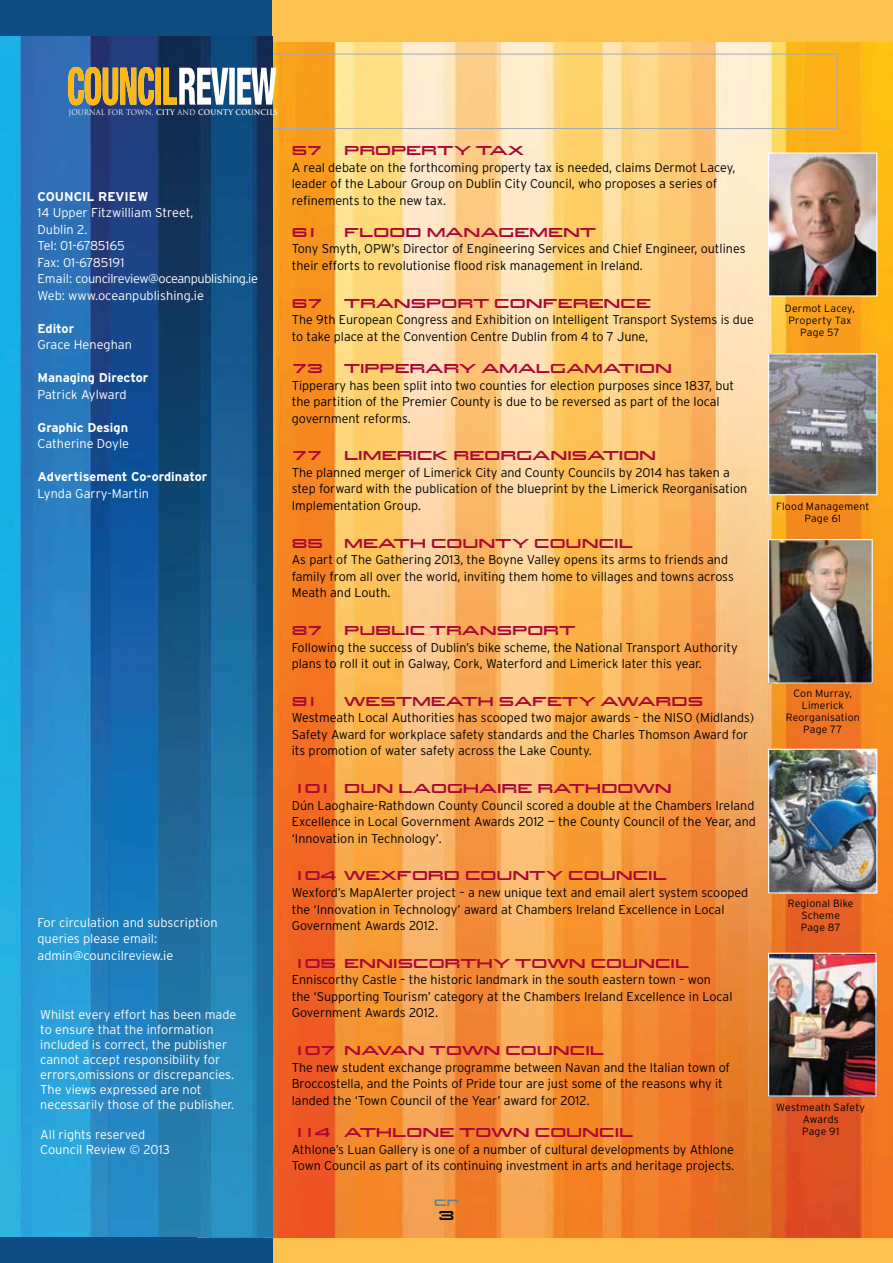
<style>
.page{position:relative;width:893px;height:1263px;background:#fff}
.page>*{position:absolute;margin:0;border:0;box-sizing:border-box;transform-origin:0 0}
.t1{font:13.5px "Aggie URWTOT Nor";color:#ab0732}
.t2{font:13.5px "Aggie URWTOT Nor";color:#6a7f90}
.t3{font:13.5px "Aggie URWTOT Nor";color:#000}
.t4{font:300 12.75px/16.5px "Interstate";color:#000}
.t5{font:300 12.75px/15px "Interstate";color:#fff}
.t6{font:700 12.75px "Interstate";color:#fff}
.t7{font:300 10.5px/12px "Interstate";letter-spacing:.02em;color:#000;text-align:center}
.t8{font:7.5px "Trajan Pro";letter-spacing:.02em;color:#fff;scale:.93 1}
.s1{font-weight:700}
</style>
<div class="page">
<div style="left:253px;top:1199px;width:640px;height:64px;background:#fec34e"></div>
<div style="left:0;top:1196px;width:272px;height:67px;background:#0e4c84"></div>
<img style="left:197px;top:41px;width:696px;height:1196px">
<div style="left:253px;top:0;width:640px;height:41px;background:#fec34e"></div>
<div style="left:0;top:0;width:271px;height:41px;background:#0e4c84"></div>
<div style="left:56px;top:54px;width:781px;height:75px;border:1px solid #a7a9ac"></div>
<img style="left:0;top:36px;width:272px;height:1200px">
<svg style="left:68px;top:67px;width:208px;height:38px"></svg>
<img style="left:770px;top:155px;width:105px;height:139px">
<div style="left:768px;top:153px;width:109px;height:143px;border:1px solid #fff"></div>
<img style="left:770px;top:355px;width:105px;height:138px">
<div style="left:768px;top:353px;width:109px;height:142px;border:1px solid #fff"></div>
<img style="left:770px;top:541px;width:101px;height:141px">
<div style="left:768px;top:539px;width:105px;height:145px;border:1px solid #fff"></div>
<img style="left:770px;top:751px;width:105px;height:140px">
<div style="left:768px;top:749px;width:109px;height:144px;border:1px solid #fff"></div>
<img style="left:770px;top:955px;width:105px;height:140px">
<div style="left:768px;top:953px;width:109px;height:144px;border:1px solid #fff"></div>
<p class="t8" style="left:68px;top:107px;width:227px">JOURNAL FOR TOWN, <span class="s1">CITY</span> AND <span class="s1">COUNTY COUNCILS</span></p>
<p class="t6" style="left:38px;top:189px;width:112px">COUNCIL REVIEW</p>
<p class="t5" style="left:38px;top:204px;width:222px;line-height:16.5px">14 Upper Fitzwilliam Street,<br>Dublin 2.<br>Tel: 01-6785165<br>Fax: 01-6785191<br>Email: councilreview@oceanpublishing.ie<br>Web: www.oceanpublishing.ie</p>
<p class="t6" style="left:38px;top:321px;width:38px">Editor</p>
<p class="t5" style="left:38px;top:337px;width:96px">Grace Heneghan</p>
<p class="t6" style="left:38px;top:371px;width:112px">Managing Director</p>
<p class="t5" style="left:38px;top:387px;width:91px">Patrick Aylward</p>
<p class="t6" style="left:38px;top:420px;width:92px">Graphic Design</p>
<p class="t5" style="left:38px;top:436px;width:93px">Catherine Doyle</p>
<p class="t6" style="left:38px;top:470px;width:171px">Advertisement Co-ordinator</p>
<p class="t5" style="left:38px;top:486px;width:113px">Lynda Garry-Martin</p>
<p class="t5" style="left:38px;top:914px;width:182px;line-height:16.5px">For circulation and subscription queries please email: admin@councilreview.ie</p>
<p class="t5" style="left:40px;top:1007px;width:198px">Whilst every effort has been made to ensure that the information included is correct, the publisher cannot accept responsibility for errors,omissions or discrepancies.<br>The views expressed are not necessarily those of the publisher.</p>
<p class="t5" style="left:40px;top:1127px;width:131px">All rights reserved<br>Council Review © 2013</p>
<p class="t1" style="left:292px;top:143px;width:32px">57</p>
<p class="t1" style="left:344px;top:143px;width:181px">PROPERTY TAX</p>
<p class="t4" style="left:292px;top:159px;width:445px">A real debate on the forthcoming property tax is needed, claims Dermot Lacey, leader of the Labour Group on Dublin City Council, who proposes a series of refinements to the new tax.</p>
<p class="t1" style="left:292px;top:225px;width:30px">61</p>
<p class="t1" style="left:344px;top:225px;width:119px">FLOOD MANAGEMENT</p>
<p class="t4" style="left:292px;top:241px;width:455px">Tony Smyth, OPW’s Director of Engineering Services and Chief Engineer, outlines their efforts to revolutionise flood risk management in Ireland.</p>
<p class="t1" style="left:292px;top:295px;width:33px">67</p>
<p class="t1" style="left:344px;top:295px;width:49px">TRANSP</p>
<p class="t1" style="left:441px;top:295px;width:211px">ORT CONFERENCE</p>
<p class="t4" style="left:292px;top:311px;width:464px">The 9th European Congress and Exhibition on Intelligent Transport Systems is due to take place at the Convention Centre Dublin from 4 to 7 June,</p>
<p class="t1" style="left:292px;top:361px;width:33px">73</p>
<p class="t1" style="left:344px;top:361px;width:36px">TIPPE</p>
<p class="t1" style="left:410px;top:361px;width:108px">RARY AMALGAMAT</p>
<p class="t1" style="left:635px;top:361px;width:30px">ION</p>
<p class="t4" style="left:292px;top:377px;width:444px">Tipperary has been split into two counties for election purposes since 1837, but the partition of the Premier County is due to be reversed as part of the local government reforms.</p>
<p class="t1" style="left:292px;top:448px;width:32px">77</p>
<p class="t1" style="left:344px;top:448px;width:36px">LIME</p>
<p class="t1" style="left:397px;top:448px;width:104px">RICK REOR</p>
<p class="t1" style="left:516px;top:448px;width:141px">GANI SATIO N</p>
<p class="t4" style="left:292px;top:464px;width:457px">The planned merger of Limerick City and County Councils by 2014 has taken a step forward with the publication of the blueprint by the Limerick Reorganisation<br>Implementation Group.</p>
<p class="t1" style="left:292px;top:535px;width:33px">85</p>
<p class="t1" style="left:344px;top:535px;width:33px">MEATH</p>
<p class="t1" style="left:431px;top:535px;width:49px">COUNT</p>
<p class="t1" style="left:512px;top:535px;width:71px">Y COUNC</p>
<p class="t1" style="left:614px;top:535px;width:12px">IL</p>
<p class="t4" style="left:292px;top:551px;width:444px">As part of The Gathering 2013, the Boyne Valley opens its arms to friends and family from all over the world, inviting them home to villages and towns across<br>Meath and Louth.</p>
<p class="t1" style="left:292px;top:623px;width:33px">87</p>
<p class="t1" style="left:344px;top:623px;width:31px">PUBL</p>
<p class="t1" style="left:405px;top:623px;width:74px">IC TRANSP</p>
<p class="t1" style="left:527px;top:623px;width:47px">ORT</p>
<p class="t4" style="left:292px;top:639px;width:447px">Following the success of Dublin’s bike scheme, the National Transport Authority plans to roll it out in Galway, Cork, Waterford and Limerick later this year.</p>
<p class="t1" style="left:292px;top:693px;width:30px">91</p>
<p class="t1" style="left:344px;top:693px;width:37px">WESTMEATH</p>
<p class="t1" style="left:499px;top:693px;width:33px">SAFET</p>
<p class="t1" style="left:579px;top:693px;width:59px">Y AWA</p>
<p class="t1" style="left:655px;top:693px;width:32px">RDS</p>
<p class="t4" style="left:292px;top:709px;width:464px">Westmeath Local Authorities has scooped two major awards – the NISO (Midlands)<br>Safety Award for workplace safety standards and the Charles Thomson Award for its promotion of water safety across the Lake County.</p>
<p class="t1" style="left:292px;top:781px;width:81px">101 DUN</p>
<p class="t1" style="left:398px;top:781px;width:66px">LAOGHA</p>
<p class="t1" style="left:497px;top:781px;width:36px">IRERATHD</p>
<p class="t1" style="left:618px;top:781px;width:36px">OWN</p>
<p class="t4" style="left:292px;top:797px;width:466px;text-align:justify">Dún Laoghaire-Rathdown County Council scored a double at the Chambers Ireland Excellence in Local Government Awards 2012 — the County Council of the Year, and ‘Innovation in Technology’.</p>
<p class="t1" style="left:292px;top:868px;width:222px">104 WEXFORD COUNT</p>
<p class="t1" style="left:546px;top:868px;width:71px">Y COUNC</p>
<p class="t1" style="left:648px;top:868px;width:19px">IL</p>
<p class="t4" style="left:292px;top:884px;width:458px">Wexford’s MapAlerter project – a new unique text and email alert system scooped the ‘Innovation in Technology’ award at Chambers Ireland Excellence in Local<br>Government Awards 2012.</p>
<p class="t1" style="left:292px;top:955px;width:85px">105 ENN</p>
<p class="t1" style="left:393px;top:955px;width:168px">ISCORTHY TOWN</p>
<p class="t1" style="left:591px;top:955px;width:48px">COUNC</p>
<p class="t1" style="left:671px;top:955px;width:12px">IL</p>
<p class="t4" style="left:292px;top:971px;width:442px">Enniscorthy Castle – the historic landmark in the south eastern town – won the ‘Supporting Tourism’ category at the Chambers Ireland Excellence in Local<br>Government Awards 2012.</p>
<p class="t1" style="left:292px;top:1043px;width:111px">107 NAVAN</p>
<p class="t1" style="left:430px;top:1043px;width:46px">TOWN</p>
<p class="t1" style="left:505px;top:1043px;width:48px">COUNC</p>
<p class="t1" style="left:585px;top:1043px;width:19px">IL</p>
<p class="t4" style="left:292px;top:1059px;width:440px">The new student exchange programme between Navan and the Italian town of<br>Broccostella, and the Points of Pride tour are just some of the reasons why it landed the ‘Town Council of the Year’ award for 2012.</p>
<p class="t1" style="left:292px;top:1125px;width:85px">114 ATHL</p>
<p class="t1" style="left:407px;top:1125px;width:28px">ONE</p>
<p class="t1" style="left:459px;top:1125px;width:46px">TOWN</p>
<p class="t1" style="left:535px;top:1125px;width:48px">COUNC</p>
<p class="t1" style="left:615px;top:1125px;width:12px">IL</p>
<p class="t4" style="left:292px;top:1141px;width:444px">Athlone’s Luan Gallery is one of a number of cultural developments by Athlone<br>Town Council as part of its continuing investment in arts and heritage projects.</p>
<p class="t2" style="left:434px;top:1194px;width:27px">CR</p>
<p class="t3" style="left:438px;top:1207px;width:17px">3</p>
<p class="t7" style="left:785px;top:302px;width:72px">Dermot Lacey,<br>Property Tax<br>Page 57</p>
<p class="t7" style="left:776px;top:500px;width:95px">Flood Management<br>Page 61</p>
<p class="t7" style="left:786px;top:687px;width:76px">Con Murray,<br>Limerick<br>Reorganisation<br>Page 77</p>
<p class="t7" style="left:788px;top:897px;width:67px">Regional Bike<br>Scheme<br>Page 87</p>
<p class="t7" style="left:776px;top:1101px;width:90px">Westmeath Safety<br>Awards<br>Page 91</p>
</div>
